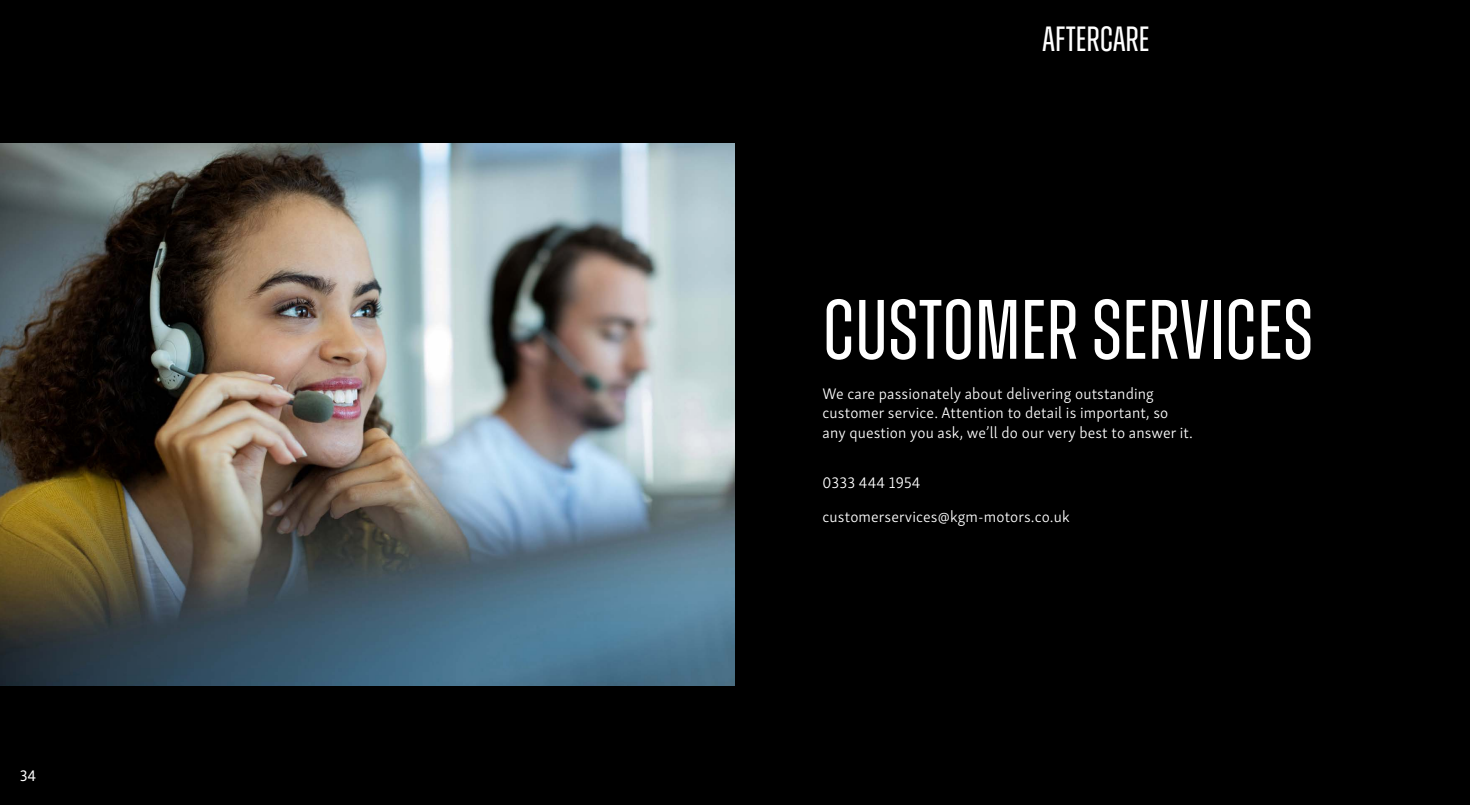
<style>
.page{position:relative;width:1470px;height:805px;background:#000}
.page>*{position:absolute;margin:0;border:0;box-sizing:border-box;transform-origin:0 0}
.t1{font:84px "Zuume";color:#fff}
.t2{font:35px "Zuume";color:#fff}
.t3{font:300 15.75px/19.2px "Skolar Sans Latn";letter-spacing:.01em;color:#fff}
.t4{font:15.75px "Skolar Sans Latn";color:#fff}
</style>
<div class="page">
<img style="left:0;top:144px;width:735px;height:541px">
<p class="t4" style="left:20px;top:764px;width:18px">34</p>
<h2 class="t2" style="left:1043px;top:21px;width:108px">AFTERCARE</h2>
<h1 class="t1" style="left:823px;top:287px;width:492px">CUSTOMER SERVICES</h1>
<p class="t3" style="left:823px;top:383px;width:372px">We care passionately about delivering outstanding customer service. Attention to detail is important, so any question you ask, we’ll do our very best to answer it.</p>
<p class="t3" style="left:823px;top:465px;width:249px;line-height:33.2px">0333 444 1954 customerservices@kgm-motors.co.uk</p>
</div>
